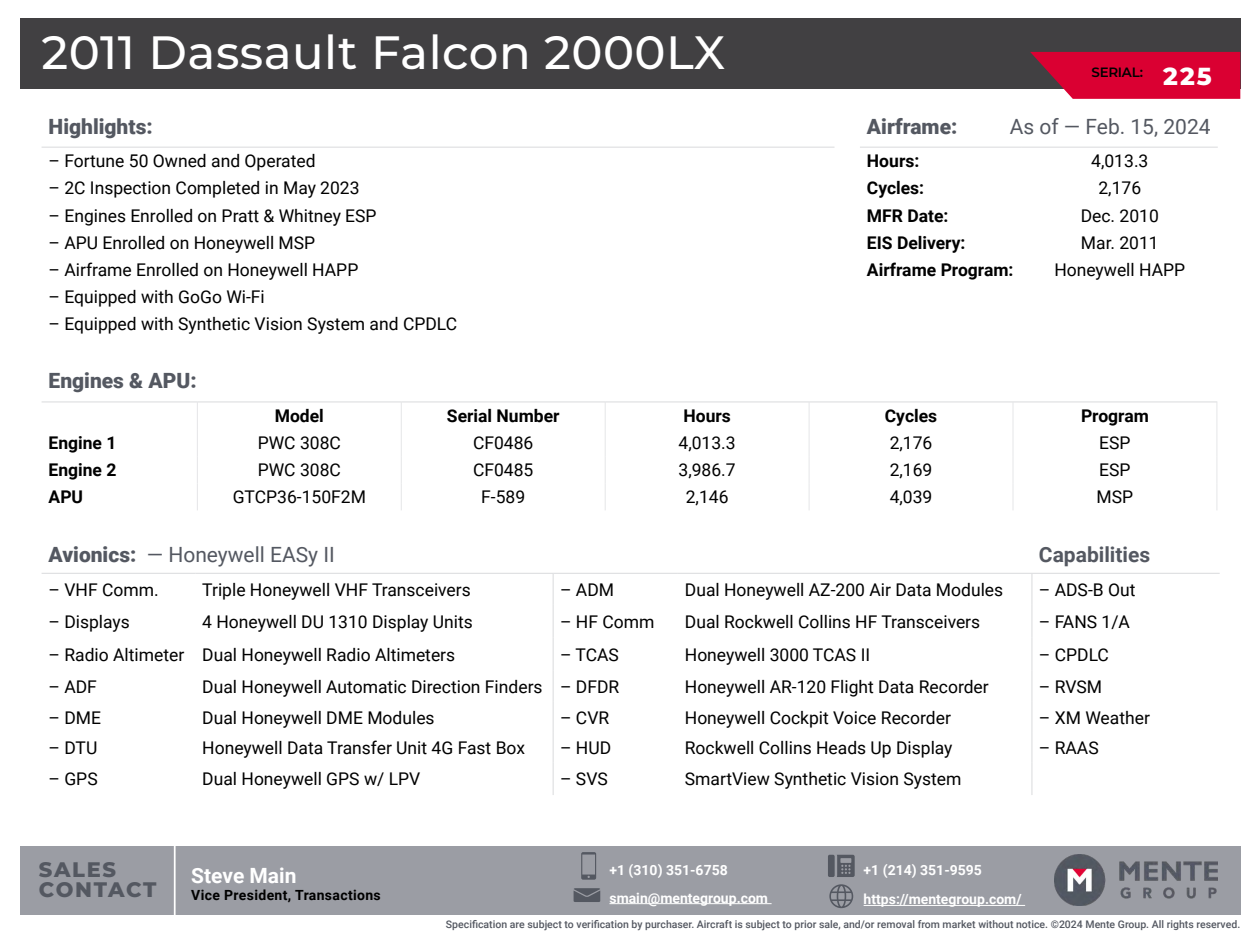
<style>
.page{position:relative;width:1260px;height:945px;background:#fff}
.page>*{position:absolute;margin:0;border:0;box-sizing:border-box;transform-origin:0 0}
.t1{font:500 46.73px "Montserrat";letter-spacing:.01em;color:#fff}
.t2{font:800 24.68px "Montserrat";color:#fff}
.t3{font:21px "Roboto";color:#545861}
.t4{font:900 21px "Roboto";color:#545861}
.t5{font:800 21px "Montserrat";letter-spacing:.08em;color:#545861}
.t6{font:700 21px "Roboto";color:#545861}
.t7{font:700 21px "Roboto";color:#fff}
.t8{font:17.5px "Roboto";color:#000}
.t9{font:700 17.5px "Roboto";color:#000}
.t10{font:700 14px/27.3px "Roboto";color:#fff}
.t11{font:700 14px "Roboto";letter-spacing:.025em;color:#000}
.t12{font:600 13.47px "Montserrat";letter-spacing:-.02em;color:#000}
.t13{font:500 10.5px "Roboto";color:#545861}
.s1{font-weight:900}
</style>
<div class="page">
<div style="left:20px;top:846px;width:1220px;height:69px;background:#9b9da4"></div>
<img style="left:1055px;top:855px;width:163px;height:51px">
<svg style="left:581px;top:852px;width:15px;height:28px"></svg>
<hr style="left:609px;top:903px;width:163px;height:1px;background:#fff">
<svg style="left:574px;top:888px;width:26px;height:14px"></svg>
<hr style="left:864px;top:905px;width:161px;height:1px;background:#fff">
<svg style="left:829px;top:884px;width:24px;height:24px"></svg>
<div style="left:828px;top:855px;width:7px;height:22px;background:#545861;border-radius:2px"></div>
<svg style="left:837px;top:855px;width:18px;height:22px"></svg>
<hr style="left:174px;top:846px;width:2px;height:70px;background:#fff">
<div style="left:20px;top:18px;width:1220px;height:70px;background:#414042"></div>
<svg style="left:1030px;top:52px;width:210px;height:47px"></svg>
<hr style="left:860px;top:147px;width:162px;height:1px;background:#d9dadc">
<hr style="left:1022px;top:147px;width:196px;height:1px;background:#d9dadc">
<hr style="left:42px;top:147px;width:793px;height:1px;background:#d9dadc">
<svg style="left:197px;top:403px;width:1px;height:107px"></svg>
<svg style="left:401px;top:403px;width:1px;height:107px"></svg>
<svg style="left:605px;top:403px;width:1px;height:107px"></svg>
<svg style="left:809px;top:403px;width:1px;height:107px"></svg>
<svg style="left:1013px;top:403px;width:1px;height:107px"></svg>
<svg style="left:1216px;top:403px;width:1px;height:107px"></svg>
<hr style="left:42px;top:402px;width:155px;height:1px;background:#d9dadc">
<hr style="left:197px;top:402px;width:204px;height:1px;background:#d9dadc">
<hr style="left:401px;top:402px;width:204px;height:1px;background:#d9dadc">
<hr style="left:605px;top:402px;width:204px;height:1px;background:#d9dadc">
<hr style="left:809px;top:402px;width:204px;height:1px;background:#d9dadc">
<hr style="left:1013px;top:402px;width:204px;height:1px;background:#d9dadc">
<hr style="left:553px;top:574px;width:1px;height:31px;background:#d9dadc">
<hr style="left:1032px;top:574px;width:1px;height:31px;background:#d9dadc">
<hr style="left:553px;top:605px;width:1px;height:33px;background:#d9dadc">
<hr style="left:1032px;top:605px;width:1px;height:33px;background:#d9dadc">
<hr style="left:553px;top:638px;width:1px;height:32px;background:#d9dadc">
<hr style="left:1032px;top:638px;width:1px;height:32px;background:#d9dadc">
<hr style="left:553px;top:670px;width:1px;height:32px;background:#d9dadc">
<hr style="left:1032px;top:670px;width:1px;height:32px;background:#d9dadc">
<hr style="left:553px;top:702px;width:1px;height:30px;background:#d9dadc">
<hr style="left:1032px;top:702px;width:1px;height:30px;background:#d9dadc">
<hr style="left:553px;top:732px;width:1px;height:30px;background:#d9dadc">
<hr style="left:1032px;top:732px;width:1px;height:30px;background:#d9dadc">
<hr style="left:553px;top:762px;width:1px;height:33px;background:#d9dadc">
<hr style="left:1032px;top:762px;width:1px;height:33px;background:#d9dadc">
<hr style="left:42px;top:573px;width:153px;height:1px;background:#d9dadc">
<hr style="left:195px;top:573px;width:358px;height:1px;background:#d9dadc">
<hr style="left:553px;top:573px;width:125px;height:1px;background:#d9dadc">
<hr style="left:678px;top:573px;width:354px;height:1px;background:#d9dadc">
<hr style="left:1032px;top:573px;width:188px;height:1px;background:#d9dadc">
<h1 class="t1" style="left:42px;top:20px;width:685px">2011 Dassault Falcon 2000LX</h1>
<p class="t12" style="left:1091px;top:62px;width:53px">SERIAL:</p>
<h2 class="t2" style="left:1163px;top:58px;width:50px">225</h2>
<p class="t4" style="left:867px;top:112px;width:92px">Airframe:</p>
<p class="t3" style="left:1010px;top:112px;width:202px">As of — Feb. 15, 2024</p>
<p class="t9" style="left:867px;top:149px;width:54px">Hours:</p>
<p class="t8" style="left:1091px;top:149px;width:59px">4,013.3</p>
<p class="t9" style="left:867px;top:176px;width:59px">Cycles:</p>
<p class="t8" style="left:1098px;top:176px;width:44px">2,176</p>
<p class="t9" style="left:867px;top:203px;width:83px">MFR Date:</p>
<p class="t8" style="left:1081px;top:203px;width:80px">Dec. 2010</p>
<p class="t9" style="left:867px;top:230px;width:100px">EIS Delivery:</p>
<p class="t8" style="left:1081px;top:230px;width:79px">Mar. 2011</p>
<p class="t9" style="left:867px;top:257px;width:148px">Airframe Program:</p>
<p class="t8" style="left:1054px;top:257px;width:132px">Honeywell HAPP</p>
<p class="t4" style="left:49px;top:112px;width:106px">Highlights:</p>
<p class="t8" style="left:49px;top:149px;width:269px">– Fortune 50 Owned and Operated</p>
<p class="t8" style="left:49px;top:176px;width:313px">– 2C Inspection Completed in May 2023</p>
<p class="t8" style="left:49px;top:203px;width:330px">– Engines Enrolled on Pratt &amp; Whitney ESP</p>
<p class="t8" style="left:49px;top:230px;width:268px">– APU Enrolled on Honeywell MSP</p>
<p class="t8" style="left:49px;top:257px;width:311px">– Airframe Enrolled on Honeywell HAPP</p>
<p class="t8" style="left:49px;top:284px;width:218px">– Equipped with GoGo Wi-Fi</p>
<p class="t8" style="left:49px;top:312px;width:410px">– Equipped with Synthetic Vision System and CPDLC</p>
<p class="t4" style="left:49px;top:366px;width:150px">Engines &amp; APU:</p>
<p class="t9" style="left:275px;top:404px;width:51px">Model</p>
<p class="t9" style="left:447px;top:404px;width:114px">Serial Number</p>
<p class="t9" style="left:683px;top:404px;width:49px">Hours</p>
<p class="t9" style="left:885px;top:404px;width:54px">Cycles</p>
<p class="t9" style="left:1081px;top:404px;width:69px">Program</p>
<p class="t9" style="left:49px;top:431px;width:69px">Engine 1</p>
<p class="t8" style="left:258px;top:431px;width:85px">PWC 308C</p>
<p class="t8" style="left:473px;top:431px;width:62px">CF0486</p>
<p class="t8" style="left:679px;top:431px;width:59px">4,013.3</p>
<p class="t8" style="left:890px;top:431px;width:44px">2,176</p>
<p class="t8" style="left:1099px;top:431px;width:33px">ESP</p>
<p class="t9" style="left:49px;top:458px;width:69px">Engine 2</p>
<p class="t8" style="left:258px;top:458px;width:85px">PWC 308C</p>
<p class="t8" style="left:473px;top:458px;width:62px">CF0485</p>
<p class="t8" style="left:679px;top:458px;width:59px">3,986.7</p>
<p class="t8" style="left:890px;top:458px;width:44px">2,169</p>
<p class="t8" style="left:1099px;top:458px;width:33px">ESP</p>
<p class="t9" style="left:49px;top:485px;width:36px">APU</p>
<p class="t8" style="left:233px;top:485px;width:135px">GTCP36-150F2M</p>
<p class="t8" style="left:481px;top:485px;width:46px">F-589</p>
<p class="t8" style="left:686px;top:485px;width:44px">2,146</p>
<p class="t8" style="left:890px;top:485px;width:44px">4,039</p>
<p class="t8" style="left:1097px;top:485px;width:38px">MSP</p>
<p class="t3" style="left:49px;top:540px;width:288px"><span class="s1">Avionics:</span> — Honeywell EASy II</p>
<p class="t6" style="left:1039px;top:540px;width:113px">Capabilities</p>
<p class="t8" style="left:49px;top:577px;width:112px">– VHF Comm.</p>
<p class="t8" style="left:202px;top:577px;width:270px">Triple Honeywell VHF Transceivers</p>
<p class="t8" style="left:560px;top:577px;width:55px">– ADM</p>
<p class="t8" style="left:685px;top:577px;width:320px">Dual Honeywell AZ-200 Air Data Modules</p>
<p class="t8" style="left:1039px;top:577px;width:98px">– ADS-B Out</p>
<p class="t8" style="left:49px;top:609px;width:83px">– Displays</p>
<p class="t8" style="left:202px;top:609px;width:272px">4 Honeywell DU 1310 Display Units</p>
<p class="t8" style="left:560px;top:609px;width:96px">– HF Comm</p>
<p class="t8" style="left:685px;top:609px;width:297px">Dual Rockwell Collins HF Transceivers</p>
<p class="t8" style="left:1039px;top:609px;width:93px">– FANS 1/A</p>
<p class="t8" style="left:49px;top:642px;width:408px">– Radio Altimeter Dual Honeywell Radio Altimeters</p>
<p class="t8" style="left:560px;top:642px;width:60px">– TCAS</p>
<p class="t8" style="left:685px;top:642px;width:187px">Honeywell 3000 TCAS II</p>
<p class="t8" style="left:1039px;top:642px;width:71px">– CPDLC</p>
<p class="t8" style="left:49px;top:674px;width:50px">– ADF</p>
<p class="t8" style="left:202px;top:674px;width:419px">Dual Honeywell Automatic Direction Finders – DFDR</p>
<p class="t8" style="left:685px;top:674px;width:305px">Honeywell AR-120 Flight Data Recorder</p>
<p class="t8" style="left:1039px;top:674px;width:65px">– RVSM</p>
<p class="t8" style="left:49px;top:705px;width:54px">– DME</p>
<p class="t8" style="left:202px;top:705px;width:234px">Dual Honeywell DME Modules</p>
<p class="t8" style="left:560px;top:705px;width:51px">– CVR</p>
<p class="t8" style="left:685px;top:705px;width:268px">Honeywell Cockpit Voice Recorder</p>
<p class="t8" style="left:1039px;top:705px;width:113px">– XM Weather</p>
<p class="t8" style="left:49px;top:735px;width:50px">– DTU</p>
<p class="t8" style="left:202px;top:735px;width:324px">Honeywell Data Transfer Unit 4G Fast Box</p>
<p class="t8" style="left:560px;top:735px;width:53px">– HUD</p>
<p class="t8" style="left:685px;top:735px;width:269px">Rockwell Collins Heads Up Display</p>
<p class="t8" style="left:1039px;top:735px;width:61px">– RAAS</p>
<p class="t8" style="left:49px;top:767px;width:51px">– GPS</p>
<p class="t8" style="left:202px;top:767px;width:219px">Dual Honeywell GPS w/ LPV</p>
<p class="t8" style="left:560px;top:767px;width:49px">– SVS</p>
<p class="t8" style="left:685px;top:767px;width:278px">SmartView Synthetic Vision System</p>
<p class="t5" style="left:39px;top:854px;width:79px">SALES</p>
<p class="t10" style="left:864px;top:855px;width:120px">+1 (214) 351-9595</p>
<p class="t5" style="left:39px;top:875px;width:119px">CONTACT</p>
<p class="t10" style="left:609px;top:856px;width:160px">+1 (310) 351-6758 smain@mentegroup.com</p>
<p class="t7" style="left:191px;top:861px;width:107px">Steve Main</p>
<p class="t11" style="left:191px;top:885px;width:191px">Vice President, Transactions</p>
<p class="t10" style="left:864px;top:885px;width:160px">https://mentegroup.com/</p>
<p class="t13" style="left:446px;top:917px;width:796px">Specification are subject to verification by purchaser. Aircraft is subject to prior sale, and/or removal from market without notice. ©2024 Mente Group. All rights reserved.</p>
</div>
